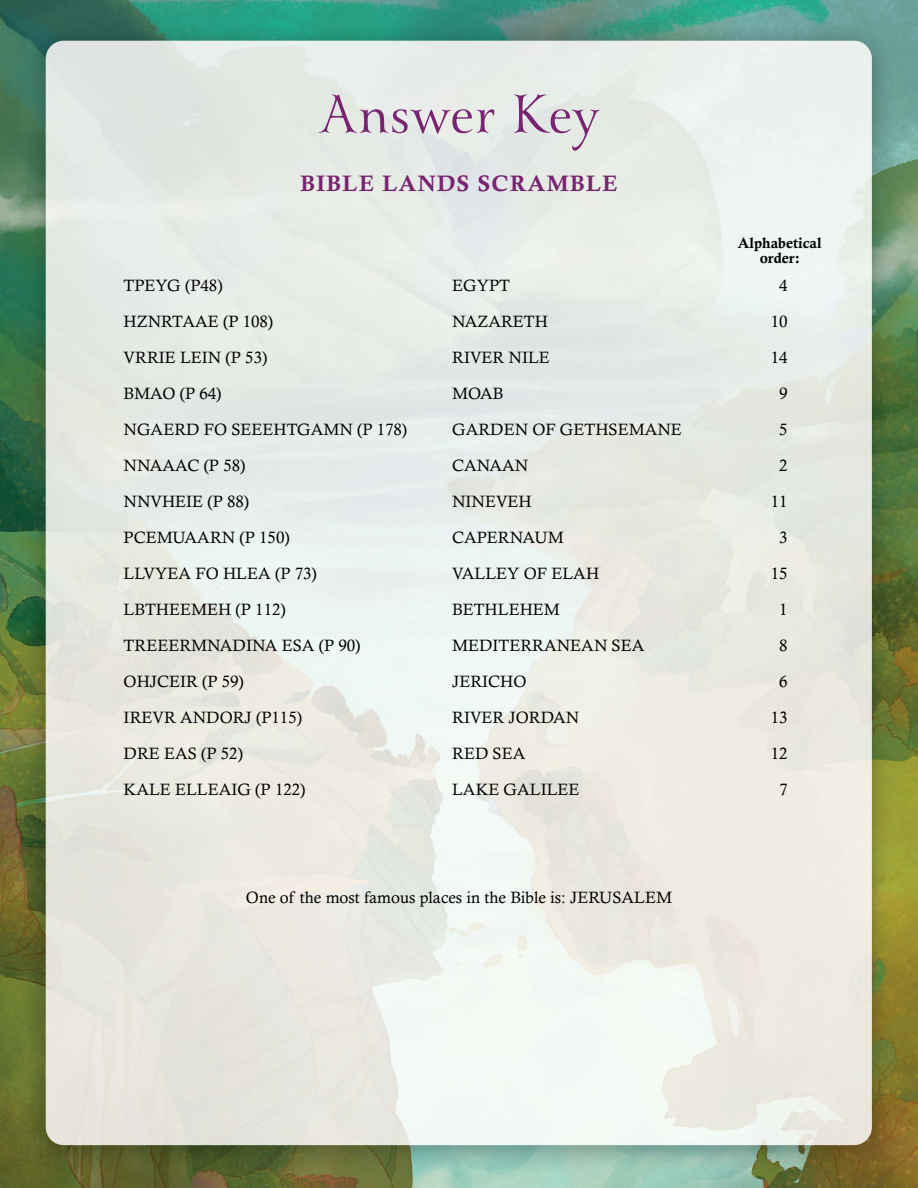
<style>
.page{position:relative;width:918px;height:1188px;background:#fff}
.page>*{position:absolute;margin:0;border:0;box-sizing:border-box;transform-origin:0 0}
.t1{font:51px "Yana R";color:#782471}
.t2{font:700 22.5px "Calisto MT Std";letter-spacing:.06em;color:#782471}
.t3{font:16.5px "Calisto MT Std";color:#000}
.t4{font:700 15px/15px "Calisto MT Std";color:#000;text-align:center}
</style>
<div class="page">
<img style="left:0;top:0;width:918px;height:1188px">
<h1 class="t1" style="left:318px;top:82px;width:283px">Answer Key</h1>
<h2 class="t2" style="left:300px;top:169px;width:319px">BIBLE LANDS SCRAMBLE</h2>
<p class="t4" style="left:738px;top:236px;width:85px">Alphabetical order:</p>
<p class="t3" style="left:124px;top:276px;width:101px">TPEYG (P48)</p>
<p class="t3" style="left:452px;top:276px;width:59px">EGYPT</p>
<p class="t3" style="left:779px;top:276px;width:10px">4</p>
<p class="t3" style="left:124px;top:312px;width:151px">HZNRTAAE (P 108)</p>
<p class="t3" style="left:452px;top:312px;width:97px">NAZARETH</p>
<p class="t3" style="left:771px;top:312px;width:18px">10</p>
<p class="t3" style="left:124px;top:348px;width:145px">VRRIE LEIN (P 53)</p>
<p class="t3" style="left:452px;top:348px;width:99px">RIVER NILE</p>
<p class="t3" style="left:771px;top:348px;width:18px">14</p>
<p class="t3" style="left:124px;top:384px;width:99px">BMAO (P 64)</p>
<p class="t3" style="left:452px;top:384px;width:53px">MOAB</p>
<p class="t3" style="left:779px;top:384px;width:10px">9</p>
<p class="t3" style="left:124px;top:420px;width:285px">NGAERD FO SEEEHTGAMN (P 178)</p>
<p class="t3" style="left:452px;top:420px;width:231px">GARDEN OF GETHSEMANE</p>
<p class="t3" style="left:779px;top:420px;width:10px">5</p>
<p class="t3" style="left:124px;top:456px;width:123px">NNAAAC (P 58)</p>
<p class="t3" style="left:452px;top:456px;width:78px">CANAAN</p>
<p class="t3" style="left:779px;top:456px;width:10px">2</p>
<p class="t3" style="left:124px;top:492px;width:127px">NNVHEIE (P 88)</p>
<p class="t3" style="left:452px;top:492px;width:81px">NINEVEH</p>
<p class="t3" style="left:771px;top:492px;width:18px">11</p>
<p class="t3" style="left:124px;top:528px;width:168px">PCEMUAARN (P 150)</p>
<p class="t3" style="left:452px;top:528px;width:113px">CAPERNAUM</p>
<p class="t3" style="left:779px;top:528px;width:10px">3</p>
<p class="t3" style="left:124px;top:564px;width:195px">LLVYEA FO HLEA (P 73)</p>
<p class="t3" style="left:452px;top:564px;width:149px">VALLEY OF ELAH</p>
<p class="t3" style="left:771px;top:564px;width:18px">15</p>
<p class="t3" style="left:124px;top:600px;width:164px">LBTHEEMEH (P 112)</p>
<p class="t3" style="left:452px;top:600px;width:109px">BETHLEHEM</p>
<p class="t3" style="left:779px;top:600px;width:10px">1</p>
<p class="t3" style="left:124px;top:636px;width:238px">TREEERMNADINA ESA (P 90)</p>
<p class="t3" style="left:452px;top:636px;width:194px">MEDITERRANEAN SEA</p>
<p class="t3" style="left:779px;top:636px;width:10px">8</p>
<p class="t3" style="left:124px;top:672px;width:122px">OHJCEIR (P 59)</p>
<p class="t3" style="left:452px;top:672px;width:76px">JERICHO</p>
<p class="t3" style="left:779px;top:672px;width:10px">6</p>
<p class="t3" style="left:124px;top:708px;width:180px">IREVR ANDORJ (P115)</p>
<p class="t3" style="left:452px;top:708px;width:128px">RIVER JORDAN</p>
<p class="t3" style="left:771px;top:708px;width:18px">13</p>
<p class="t3" style="left:124px;top:744px;width:121px">DRE EAS (P 52)</p>
<p class="t3" style="left:452px;top:744px;width:75px">RED SEA</p>
<p class="t3" style="left:771px;top:744px;width:18px">12</p>
<p class="t3" style="left:124px;top:780px;width:183px">KALE ELLEAIG (P 122)</p>
<p class="t3" style="left:452px;top:780px;width:129px">LAKE GALILEE</p>
<p class="t3" style="left:779px;top:780px;width:10px">7</p>
<p class="t3" style="left:246px;top:888px;width:428px">One of the most famous places in the Bible is: JERUSALEM</p>
</div>
